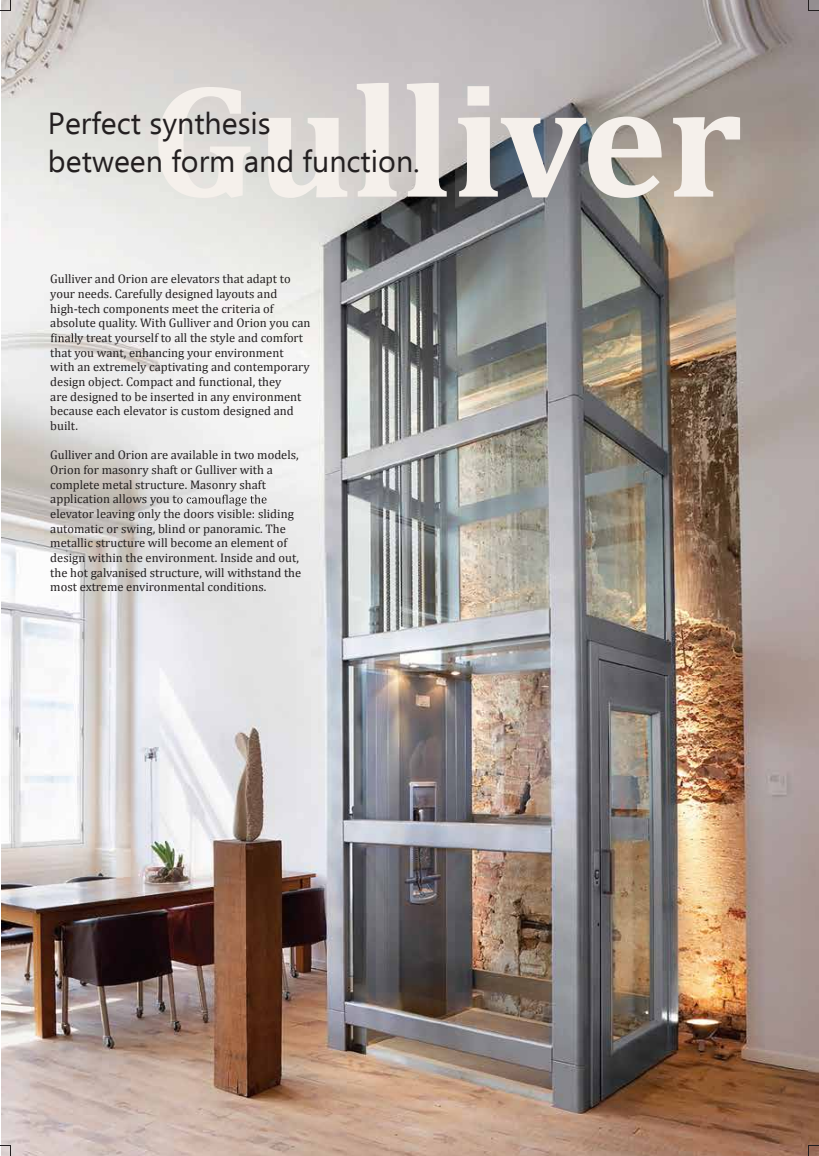
<style>
.page{position:relative;width:819px;height:1156px;background:#fff}
.page>*{position:absolute;margin:0;border:0;box-sizing:border-box;transform-origin:0 0}
.t1{font:700 162.5px "Cambria";color:#f5f0eb}
.t2{font:30.38px/38px "Ebrima";color:#231f20}
.t3{font:12.5px/14.6px "Cambria";color:#231f20}
</style>
<div class="page">
<img style="left:2px;top:0;width:816px;height:1155px">
<svg style="left:0;top:0;width:12px;height:11px"></svg>
<svg style="left:808px;top:0;width:10px;height:11px"></svg>
<svg style="left:808px;top:1144px;width:10px;height:11px"></svg>
<svg style="left:0;top:1144px;width:11px;height:11px"></svg>
<svg style="left:51px;top:333px;width:26px;height:9px"></svg>
<svg style="left:177px;top:494px;width:89px;height:12px"></svg>
<h1 class="t1" style="left:150px;top:42px;width:593px">Gulliver</h1>
<h2 class="t2" style="left:48px;top:106px;width:373px">Perfect synthesis<br>between form and function.</h2>
<p class="t3" style="left:50px;top:272px;width:242px">Gulliver and Orion are elevators that adapt to</p>
<p class="t3" style="left:50px;top:286px;width:228px">your needs. Carefully designed layouts and</p>
<p class="t3" style="left:50px;top:301px;width:225px">high-tech components meet the criteria of</p>
<p class="t3" style="left:50px;top:316px;width:262px">absolute quality. With Gulliver and Orion you can</p>
<p class="t3" style="left:77px;top:330px;width:227px">y treat yourself to all the style and comfort</p>
<p class="t3" style="left:50px;top:345px;width:235px">that you want, enhancing your environment</p>
<p class="t3" style="left:50px;top:360px;width:261px">with an extremely captivating and contemporary</p>
<p class="t3" style="left:50px;top:374px;width:233px">design object. Compact and functional, they</p>
<p class="t3" style="left:50px;top:389px;width:252px">are designed to be inserted in any environment</p>
<p class="t3" style="left:50px;top:403px;width:245px">because each elevator is custom designed and</p>
<p class="t3" style="left:50px;top:418px;width:29px">built.</p>
<p class="t3" style="left:50px;top:447px;width:252px">Gulliver and Orion are available in two models, Orion for masonry shaft or Gulliver with a complete metal structure. Masonry shaft application allows you t<br>elevator leaving only the doors visible: sliding automatic or swing, blind or panoramic. The metallic structure will become an element of design within the environment. Inside and out, the hot galvanised structure, will withstand the most extreme environmental conditions.</p>
</div>
